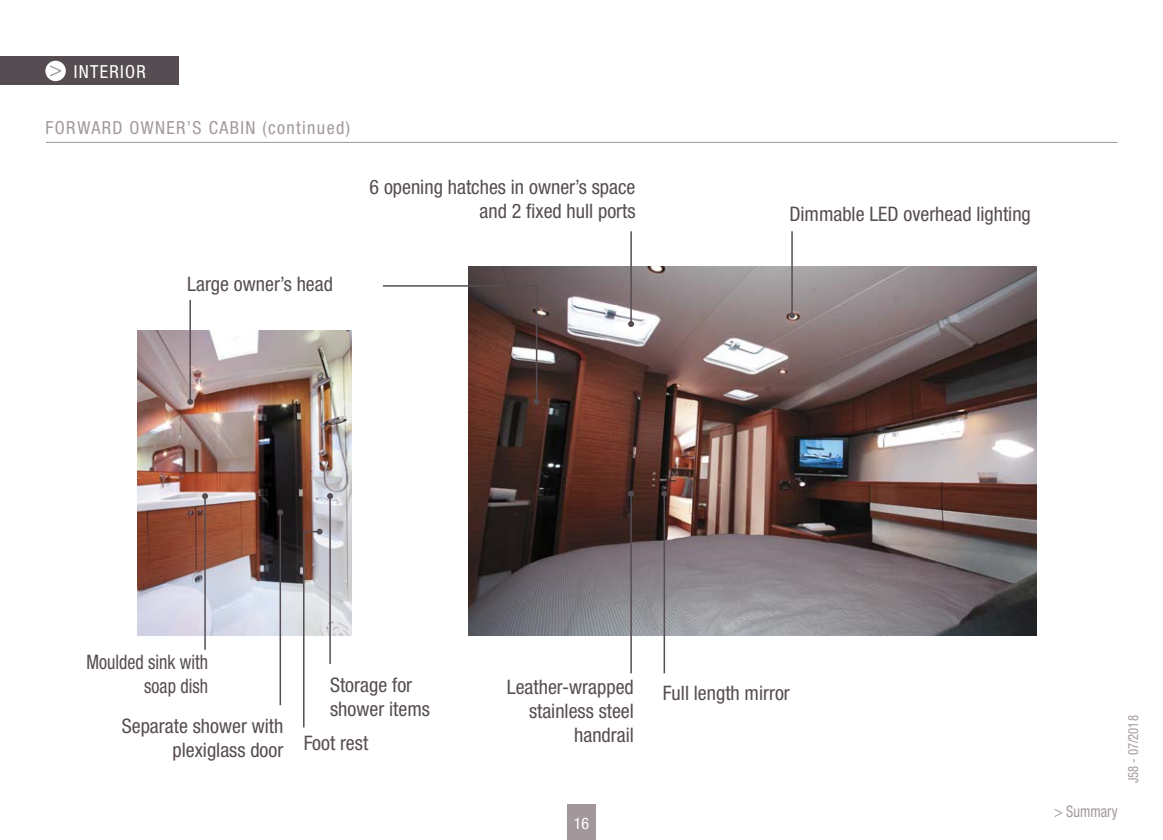
<style>
.page{position:relative;width:1163px;height:840px;background:#fff}
.page>*{position:absolute;margin:0;border:0;box-sizing:border-box;transform-origin:0 0}
.t1{font:condensed 20px/24px "Helvetica Neue";color:#564d53;text-align:right}
.t2{font:condensed 20px/24px "Helvetica Neue";color:#564d53;text-align:right;scale:.9 1}
.t3{font:condensed 18px "Helvetica Neue";letter-spacing:.075em;color:#a3999b}
.t4{font:condensed 18px "Helvetica Neue";letter-spacing:.075em;color:#fff}
.t5{font:condensed 16px "Helvetica Neue";color:#a3999b;scale:.9 1}
.t6{font:condensed 16px "Helvetica Neue";color:#fff}
.t7{font:condensed 14px "Helvetica Neue";color:#a3999b;scale:.9 1}
</style>
<div class="page">
<div style="left:567px;top:804px;width:28px;height:35px;background:#a2979a"></div>
<img style="left:468px;top:266px;width:567px;height:369px">
<img style="left:137px;top:330px;width:214px;height:304px">
<hr style="left:630px;top:231px;width:1px;height:93px;background:#564d53">
<svg style="left:628px;top:321px;width:6px;height:6px"></svg>
<svg style="left:383px;top:284px;width:156px;height:120px"></svg>
<hr style="left:791px;top:231px;width:1px;height:84px;background:#564d53">
<svg style="left:789px;top:312px;width:6px;height:6px"></svg>
<hr style="left:630px;top:493px;width:1px;height:180px;background:#564d53">
<svg style="left:628px;top:490px;width:6px;height:6px"></svg>
<hr style="left:663px;top:493px;width:2px;height:180px;background:#564d53">
<svg style="left:661px;top:490px;width:6px;height:6px"></svg>
<hr style="left:329px;top:496px;width:2px;height:167px;background:#564d53">
<svg style="left:327px;top:493px;width:6px;height:6px"></svg>
<svg style="left:302px;top:528px;width:20px;height:200px"></svg>
<hr style="left:279px;top:512px;width:2px;height:192px;background:#564d53">
<svg style="left:277px;top:509px;width:6px;height:6px"></svg>
<hr style="left:204px;top:496px;width:2px;height:153px;background:#564d53">
<svg style="left:202px;top:493px;width:6px;height:6px"></svg>
<hr style="left:189px;top:300px;width:2px;height:101px;background:#564d53">
<svg style="left:187px;top:398px;width:6px;height:6px"></svg>
<hr style="left:46px;top:142px;width:1071px;height:1px;background:#9a9792">
<div style="left:0;top:57px;width:179px;height:28px;background:#564d53"></div>
<div style="left:45px;top:61px;width:21px;height:20px;background:#fff;border-radius:50%"></div>
<svg style="left:50px;top:65px;width:11px;height:12px"></svg>
<p class="t4" style="left:74px;top:61px;width:74px">INTERIOR</p>
<p class="t3" style="left:46px;top:117px;width:306px">FORWARD OWNER’S CABIN (continued)</p>
<p class="t1" style="left:369px;top:174px;width:267px">6 opening hatches in owner’s space and 2 fixed hull ports</p>
<p class="t1" style="left:187px;top:271px;width:147px">Large owner’s head</p>
<p class="t1" style="left:789px;top:202px;width:243px">Dimmable LED overhead lighting</p>
<p class="t2" style="left:86px;top:649px;width:137px">Moulded sink with soap dish</p>
<p class="t1" style="left:122px;top:713px;width:163px">Separate shower with plexiglass door</p>
<p class="t1" style="left:330px;top:672px;width:101px;text-align:left">Storage for shower items</p>
<p class="t1" style="left:304px;top:729px;width:66px">Foot rest</p>
<p class="t1" style="left:506px;top:674px;width:128px">Leather-wrapped stainless steel handrail</p>
<p class="t1" style="left:662px;top:680px;width:128px">Full length mirror</p>
<p class="t6" style="left:573px;top:813px;width:17px">16</p>
<p class="t5" style="left:1053px;top:801px;width:72px">&gt; Summary</p>
<p class="t7" style="left:1124px;top:782px;width:77px;rotate:-90deg">J58 - 07/2018</p>
</div>
